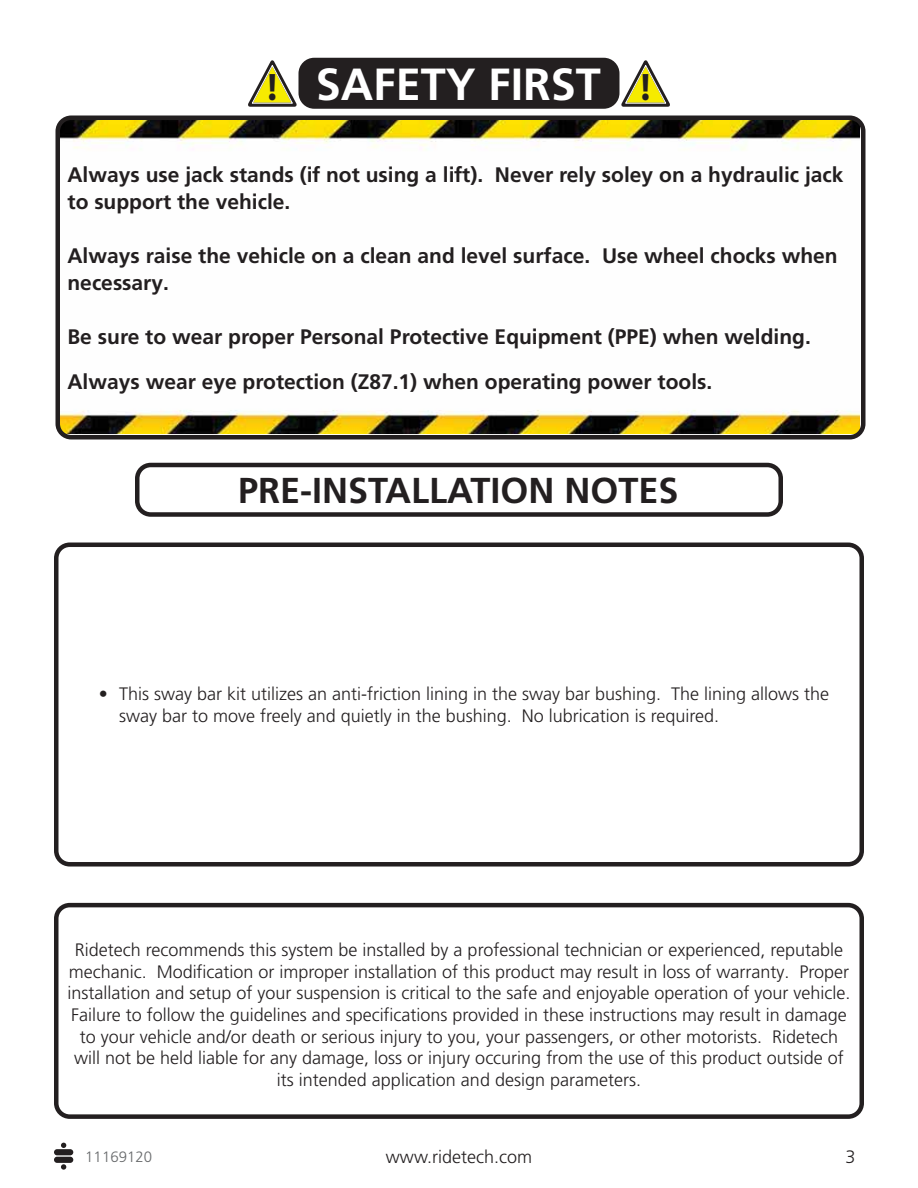
<style>
.page{position:relative;width:918px;height:1188px;background:#fff}
.page>*{position:absolute;margin:0;border:0;box-sizing:border-box;transform-origin:0 0}
.t1{font:700 45px "Frutiger LT Pro";color:#fff}
.t2{font:700 36px "Frutiger LT Pro";color:#231f20}
.t3{font:700 21px/27px "Frutiger LT Pro";color:#231f20}
.t4{font:300 18px/21.6px "Frutiger LT Pro";color:#231f20;text-align:center}
.t5{font:300 15px "Frutiger LT Pro";color:#67696b}
.s1{font-family:"Myriad Pro";font-size:38.55px;color:#231f20}
</style>
<div class="page">
<img style="left:58px;top:118px;width:802px;height:316px">
<div style="left:56px;top:116px;width:810px;height:324px;border:4px solid #231f20;border-radius:14px"></div>
<div style="left:135px;top:463px;width:648px;height:54px;border:4px solid #231f20;border-radius:14px"></div>
<div style="left:54px;top:903px;width:810px;height:216px;border:4px solid #231f20;border-radius:14px"></div>
<div style="left:54px;top:543px;width:810px;height:324px;border:4px solid #231f20;border-radius:14px"></div>
<div style="left:54px;top:1149px;width:19px;height:6px;background:#231f20;border-radius:3px"></div>
<div style="left:54px;top:1157px;width:19px;height:6px;background:#231f20;border-radius:3px"></div>
<svg style="left:61px;top:1143px;width:5px;height:5px"></svg>
<svg style="left:61px;top:1164px;width:5px;height:6px"></svg>
<div style="left:301px;top:60px;width:316px;height:46px;background:#231f20;border-radius:14px"></div>
<div style="left:298px;top:58px;width:322px;height:51px;border:4px solid #231f20;border-radius:14px"></div>
<svg style="left:618px;top:60px;width:52px;height:47px"></svg>
<svg style="left:248px;top:60px;width:52px;height:47px"></svg>
<h1 class="t1" style="left:316px;top:65px;width:336px">SAFETY FIRST <span class="s1">!</span></h1>
<p class="t3" style="left:68px;top:162px;width:778px">Always use jack stands (if not using a lift). Never rely soley on a hydraulic jack to support the vehicle.</p>
<p class="t3" style="left:68px;top:243px;width:772px">Always raise the vehicle on a clean and level surface. Use wheel chocks when necessary.</p>
<p class="t3" style="left:68px;top:315px;width:745px;line-height:45px">Be sure to wear proper Personal Protective Equipment (PPE) when welding.<br>Always wear eye protection (Z87.1) when operating power tools.</p>
<h2 class="t2" style="left:238px;top:475px;width:442px">PRE-INSTALLATION NOTES</h2>
<p class="t4" style="left:119px;top:684px;width:712px;text-align:left;text-indent:-20px">• This sway bar kit utilizes an anti-friction lining in the sway bar bushing. The lining allows the sway bar to move freely and quietly in the bushing. No lubrication is required.</p>
<p class="t4" style="left:67px;top:940px;width:785px">Ridetech recommends this system be installed by a professional technician or experienced, reputable mechanic. Modification or improper installation of this product may result in loss of warranty. Proper installation and setup of your suspension is critical to the safe and enjoyable operation of your vehicle.<br>Failure to follow the guidelines and specifications provided in these instructions may result in damage to your vehicle and/or death or serious injury to you, your passengers, or other motorists. Ridetech will not be held liable for any damage, loss or injury occuring from the use of this product outside of its intended application and design parameters.</p>
<p class="t5" style="left:85px;top:1150px;width:68px">11169120</p>
<p class="t4" style="left:386px;top:1147px;width:148px">www.ridetech.com</p>
<p class="t4" style="left:845px;top:1147px;width:12px">3</p>
</div>
